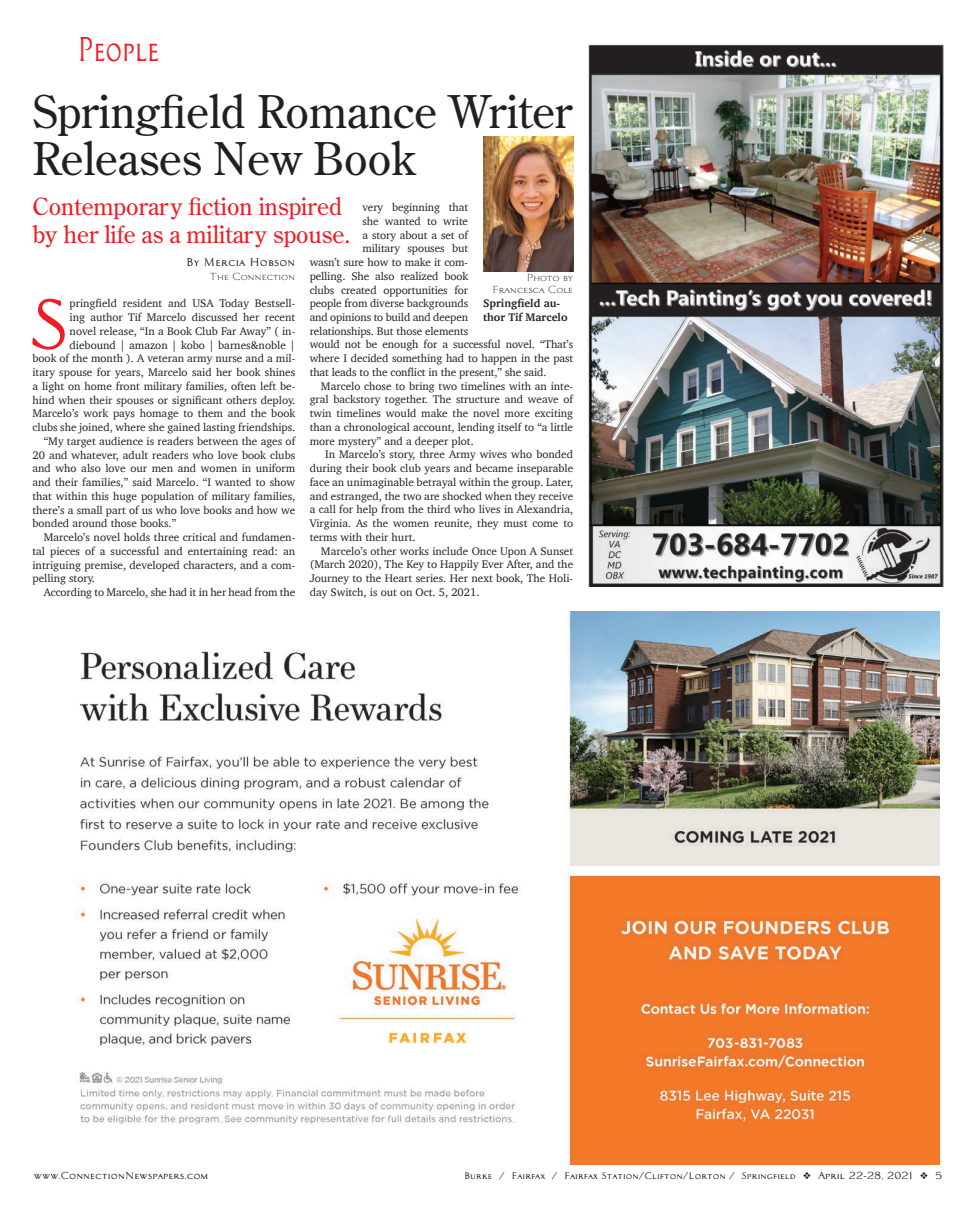
<style>
.page{position:relative;width:975px;height:1215px;background:#fff}
.page>*{position:absolute;margin:0;border:0;box-sizing:border-box;transform-origin:0 0}
.t1{font:69px "Architect Bold V";color:#ee1d23}
.t2{font:45px/47.5px "Century Old Style";color:#231f20}
.t3{font:33.75px "Architect Bold V";color:#ee1d23;scale:.7 1}
.t4{font:23.75px/28.8px "Century Old Style";color:#ee1d23}
.t5{font:11.25px "Charter";color:#231f20}
.t6{font:700 11.25px/13.8px "Charter";color:#231f20}
.t7{font:11.25px "Architect Bold V";color:#231f20}
.t8{font:10px/12.5px "Architect Roman V";color:#231f20;text-align:right}
.t9{font:10px "Architect Bold V";color:#231f20}
.t10{font:9.25px "Architect Bold V";color:#231f20}
.s1{font-size:10px}
</style>
<div class="page">
<img style="left:588px;top:44px;width:356px;height:543px">
<img style="left:75px;top:611px;width:864px;height:554px">
<img style="left:483px;top:137px;width:90px;height:135px">
<h3 class="t3" style="left:78px;top:30px;width:118px">People</h3>
<h2 class="t2" style="left:32px;top:86px;width:542px">Springfield Romance Writer<br>Releases New Book</h2>
<h3 class="t4" style="left:32px;top:191px;width:319px">Contemporary fiction inspired by her life as a military spouse.</h3>
<p class="t8" style="left:492px;top:271px;width:82px">Photo by<br>Francesca Cole</p>
<p class="t6" style="left:483px;top:296px;width:86px">Springfield au&shy;thor Tif Marcelo</p>
<p class="t5" style="left:362px;top:197px;width:107px">very beginning that</p>
<p class="t5" style="left:362px;top:211px;width:107px">she wanted to write</p>
<p class="t5" style="left:362px;top:225px;width:107px">a story about a set of</p>
<p class="t5" style="left:362px;top:239px;width:107px">military spouses but</p>
<p class="t5" style="left:310px;top:252px;width:160px">wasn’t sure how to make it com-</p>
<p class="t5" style="left:310px;top:266px;width:160px">pelling. She also realized book</p>
<p class="t5" style="left:310px;top:280px;width:160px">clubs created opportunities for</p>
<p class="t5" style="left:310px;top:294px;width:160px">people from diverse backgrounds</p>
<p class="t5" style="left:310px;top:307px;width:160px">and opinions to build and deepen</p>
<p class="t5" style="left:310px;top:321px;width:160px">relationships. But those elements</p>
<p class="t5" style="left:310px;top:335px;width:265px">would not be enough for a successful novel. “That’s</p>
<p class="t5" style="left:310px;top:349px;width:265px">where I decided something had to happen in the past</p>
<p class="t5" style="left:310px;top:362px;width:238px">that leads to the conflict in the present,” she said.</p>
<p class="t5" style="left:321px;top:376px;width:254px">Marcelo chose to bring two timelines with an inte-</p>
<p class="t5" style="left:310px;top:390px;width:265px">gral backstory together. The structure and weave of</p>
<p class="t5" style="left:310px;top:404px;width:265px">twin timelines would make the novel more exciting</p>
<p class="t5" style="left:310px;top:417px;width:265px">than a chronological account, lending itself to “a little</p>
<p class="t5" style="left:310px;top:431px;width:166px">more mystery” and a deeper plot.</p>
<p class="t5" style="left:325px;top:445px;width:250px">In Marcelo’s story, three Army wives who bonded</p>
<p class="t5" style="left:310px;top:459px;width:265px">during their book club years and became inseparable</p>
<p class="t5" style="left:310px;top:472px;width:265px">face an unimaginable betrayal within the group. Later,</p>
<p class="t5" style="left:310px;top:486px;width:265px">and estranged, the two are shocked when they receive</p>
<p class="t5" style="left:310px;top:500px;width:265px">a call for help from the third who lives in Alexandria,</p>
<p class="t5" style="left:310px;top:514px;width:265px">Virginia. As the women reunite, they must come to</p>
<p class="t5" style="left:310px;top:527px;width:107px">terms with their hurt.</p>
<p class="t5" style="left:321px;top:541px;width:254px">Marcelo’s other works include Once Upon A Sunset</p>
<p class="t5" style="left:310px;top:555px;width:265px">(March 2020), The Key to Happily Ever After, and the</p>
<p class="t5" style="left:310px;top:569px;width:265px">Journey to the Heart series. Her next book, The Holi-</p>
<p class="t5" style="left:310px;top:582px;width:171px">day Switch, is out on Oct. 5, 2021.</p>
<p class="t7" style="left:186px;top:256px;width:111px">By Mercia Hobson</p>
<p class="t8" style="left:210px;top:270px;width:87px">The Connection</p>
<h1 class="t1" style="left:30px;top:286px;width:42px">S</h1>
<p class="t5" style="left:70px;top:294px;width:227px">pringfield resident and USA Today Bestsell-</p>
<p class="t5" style="left:70px;top:308px;width:227px">ing author Tif Marcelo discussed her recent</p>
<p class="t5" style="left:70px;top:321px;width:227px">novel release, “In a Book Club Far Away” ( in-</p>
<p class="t5" style="left:70px;top:335px;width:227px">diebound | amazon | kobo | barnes&amp;noble |</p>
<p class="t5" style="left:32px;top:349px;width:264px">book of the month ). A veteran army nurse and a mil-</p>
<p class="t5" style="left:32px;top:363px;width:264px">itary spouse for years, Marcelo said her book shines</p>
<p class="t5" style="left:32px;top:376px;width:264px">a light on home front military families, often left be-</p>
<p class="t5" style="left:32px;top:390px;width:264px">hind when their spouses or significant others deploy.</p>
<p class="t5" style="left:32px;top:404px;width:264px">Marcelo’s work pays homage to them and the book</p>
<p class="t5" style="left:32px;top:418px;width:264px">clubs she joined, where she gained lasting friendships.</p>
<p class="t5" style="left:44px;top:431px;width:253px">“My target audience is readers between the ages of</p>
<p class="t5" style="left:32px;top:445px;width:264px">20 and whatever, adult readers who love book clubs</p>
<p class="t5" style="left:32px;top:459px;width:264px">and who also love our men and women in uniform</p>
<p class="t5" style="left:32px;top:473px;width:264px">and their families,” said Marcelo. “I wanted to show</p>
<p class="t5" style="left:32px;top:486px;width:264px">that within this huge population of military families,</p>
<p class="t5" style="left:32px;top:500px;width:264px">there’s a small part of us who love books and how we</p>
<p class="t5" style="left:32px;top:514px;width:145px">bonded around those books.”</p>
<p class="t5" style="left:44px;top:528px;width:253px">Marcelo’s novel holds three critical and fundamen-</p>
<p class="t5" style="left:32px;top:541px;width:264px">tal pieces of a successful and entertaining read: an</p>
<p class="t5" style="left:32px;top:555px;width:264px">intriguing premise, developed characters, and a com-</p>
<p class="t5" style="left:32px;top:569px;width:64px">pelling story.</p>
<p class="t5" style="left:44px;top:583px;width:253px">According to Marcelo, she had it in her head from the</p>
<p class="t9" style="left:34px;top:1170px;width:176px">www.ConnectionNewspapers.com</p>
<p class="t10" style="left:464px;top:1170px;width:480px">Burke / Fairfax / Fairfax Station/Clifton/Lorton / Springfield ❖ <span class="s1">April 22-28, 2021</span> ❖ <span class="s1">5</span></p>
</div>
